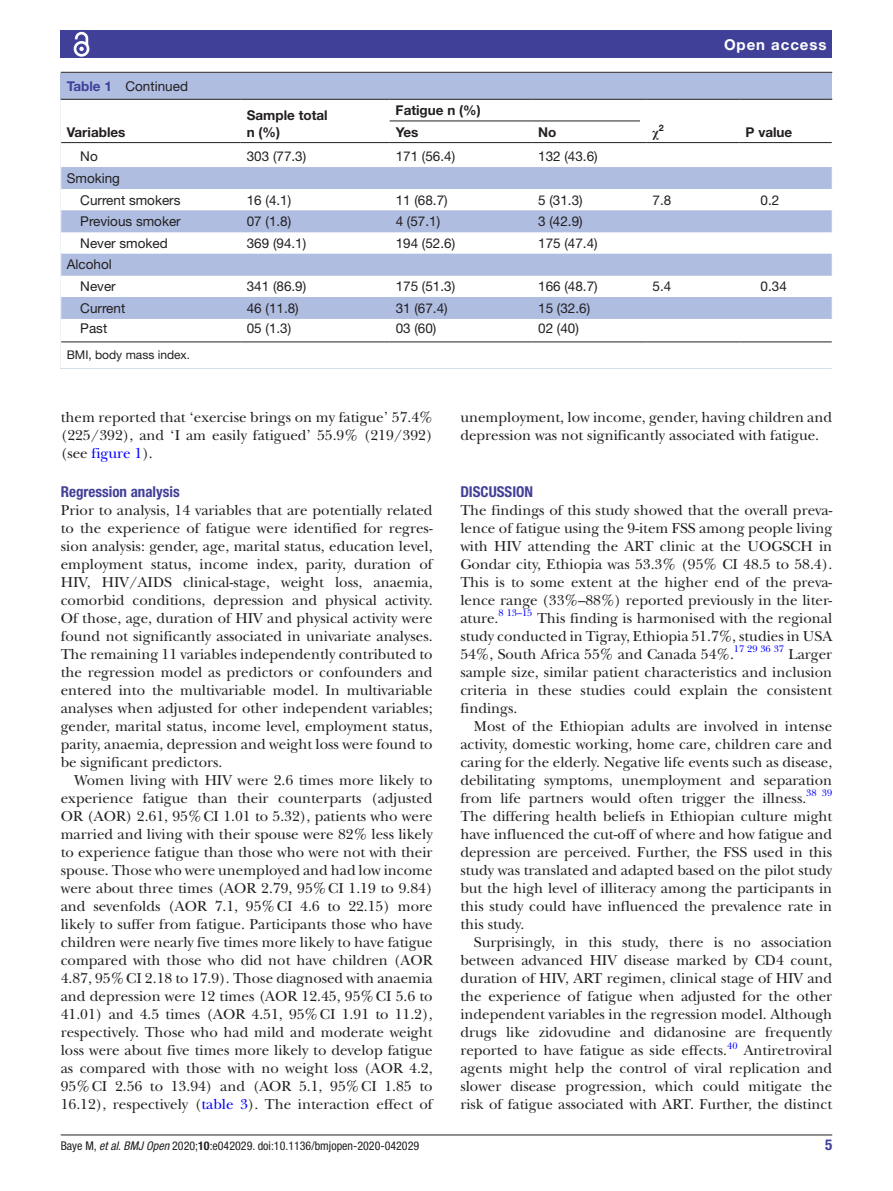
<style>
.page{position:relative;width:893px;height:1191px;background:#fff}
.page>*{position:absolute;margin:0;border:0;box-sizing:border-box;transform-origin:0 0}
.t1{font:15px/18px "New Baskerville";color:#231f20;text-align:justify}
.t2{font:700 condensed 15px "Helvetica Neue LT Std";color:#414099}
.t3{font:700 15px "Helvetica Neue LT Std";letter-spacing:.065em;color:#fff}
.t4{font:13.5px/21.6px "Helvetica Neue LT Std";color:#231f20}
.t5{font:700 13.5px/16.2px "Helvetica Neue LT Std";color:#231f20}
.t6{font:700 13.5px "Times New Roman";color:#231f20}
.t7{font:condensed 12px "Helvetica Neue LT Std";color:#231f20}
.t8{font:12px "Helvetica Neue LT Std";color:#231f20}
.t9{font:9.9px "New Baskerville";color:#00f}
.s1{font-weight:700;color:#414099}
.s2{color:#00f}
.s3{font-style:italic}
.s4{font-weight:700}
</style>
<div class="page">
<hr style="left:61px;top:1134px;width:771px;height:1px;background:#231f20">
<div style="left:61px;top:31px;width:771px;height:27px;background:#414099"></div>
<svg style="left:73px;top:31px;width:17px;height:26px"></svg>
<div style="left:61px;top:91px;width:771px;height:277px;background:#afbde1"></div>
<div style="left:61px;top:100px;width:771px;height:268px;background:#fff"></div>
<svg style="left:61px;top:167px;width:771px;height:152px"></svg>
<hr style="left:61px;top:142px;width:180px;height:1px;background:#231f20">
<hr style="left:241px;top:142px;width:149px;height:1px;background:#231f20">
<hr style="left:647px;top:142px;width:93px;height:1px;background:#231f20">
<hr style="left:740px;top:142px;width:92px;height:1px;background:#231f20">
<hr style="left:61px;top:99px;width:180px;height:1px;background:#231f20">
<hr style="left:241px;top:99px;width:149px;height:1px;background:#231f20">
<hr style="left:390px;top:99px;width:142px;height:1px;background:#231f20">
<hr style="left:532px;top:99px;width:115px;height:1px;background:#231f20">
<hr style="left:647px;top:99px;width:93px;height:1px;background:#231f20">
<hr style="left:740px;top:99px;width:92px;height:1px;background:#231f20">
<hr style="left:390px;top:121px;width:142px;height:1px;background:#231f20">
<hr style="left:390px;top:142px;width:142px;height:1px;background:#231f20">
<hr style="left:532px;top:121px;width:115px;height:1px;background:#231f20">
<hr style="left:532px;top:142px;width:115px;height:1px;background:#231f20">
<hr style="left:241px;top:341px;width:149px;height:1px;background:#231f20">
<hr style="left:390px;top:341px;width:142px;height:1px;background:#231f20">
<hr style="left:532px;top:341px;width:115px;height:1px;background:#231f20">
<hr style="left:647px;top:341px;width:93px;height:1px;background:#231f20">
<hr style="left:740px;top:341px;width:92px;height:1px;background:#231f20">
<hr style="left:61px;top:341px;width:180px;height:1px;background:#231f20">
<svg style="left:60px;top:100px;width:1px;height:268px"></svg>
<hr style="left:67px;top:359px;width:765px;height:1px;background:#fff">
<svg style="left:641px;top:119px;width:6px;height:4px"></svg>
<div style="left:61px;top:73px;width:771px;height:18px;background:#afbde1"></div>
<hr style="left:61px;top:72px;width:771px;height:1px;background:#231f20">
<p class="t4" style="left:67px;top:75px;width:123px"><span class="s1">Table 1</span> Continued</p>
<p class="t5" style="left:67px;top:123px;width:60px">Variables</p>
<p class="t3" style="left:724px;top:35px;width:104px">Open access</p>
<p class="t5" style="left:247px;top:107px;width:82px">Sample total n (%)</p>
<p class="t5" style="left:396px;top:102px;width:86px">Fatigue n (%)</p>
<p class="t6" style="left:653px;top:123px;width:13px">χ<sup>2</sup></p>
<p class="t5" style="left:396px;top:123px;width:24px">Yes</p>
<p class="t5" style="left:538px;top:123px;width:20px">No</p>
<p class="t5" style="left:746px;top:123px;width:48px">P value</p>
<p class="t4" style="left:80px;top:145px;width:19px">No</p>
<p class="t4" style="left:247px;top:145px;width:61px">303 (77.3)</p>
<p class="t4" style="left:396px;top:145px;width:61px">171 (56.4)</p>
<p class="t4" style="left:538px;top:145px;width:61px">132 (43.6)</p>
<p class="t4" style="left:80px;top:167px;width:102px;text-indent:-14px">Smoking<br>Current smokers</p>
<p class="t4" style="left:247px;top:189px;width:46px">16 (4.1)</p>
<p class="t4" style="left:396px;top:189px;width:54px">11 (68.7)</p>
<p class="t4" style="left:538px;top:189px;width:46px">5 (31.3)</p>
<p class="t4" style="left:653px;top:189px;width:20px">7.8</p>
<p class="t4" style="left:761px;top:189px;width:20px">0.2</p>
<p class="t4" style="left:80px;top:210px;width:102px">Previous smoker</p>
<p class="t4" style="left:247px;top:210px;width:46px">07 (1.8)</p>
<p class="t4" style="left:396px;top:210px;width:46px">4 (57.1)</p>
<p class="t4" style="left:538px;top:210px;width:46px">3 (42.9)</p>
<p class="t4" style="left:80px;top:232px;width:89px">Never smoked</p>
<p class="t4" style="left:247px;top:232px;width:61px">369 (94.1)</p>
<p class="t4" style="left:396px;top:232px;width:61px">194 (52.6)</p>
<p class="t4" style="left:538px;top:232px;width:61px">175 (47.4)</p>
<p class="t4" style="left:67px;top:254px;width:50px;text-align:right">Alcohol<br>Never</p>
<p class="t4" style="left:247px;top:275px;width:61px">341 (86.9)</p>
<p class="t4" style="left:396px;top:275px;width:61px">175 (51.3)</p>
<p class="t4" style="left:538px;top:275px;width:61px">166 (48.7)</p>
<p class="t4" style="left:653px;top:275px;width:20px">5.4</p>
<p class="t4" style="left:761px;top:275px;width:28px">0.34</p>
<p class="t4" style="left:80px;top:297px;width:47px">Current</p>
<p class="t4" style="left:247px;top:297px;width:54px">46 (11.8)</p>
<p class="t4" style="left:396px;top:297px;width:54px">31 (67.4)</p>
<p class="t4" style="left:538px;top:297px;width:54px">15 (32.6)</p>
<p class="t4" style="left:80px;top:317px;width:28px">Past</p>
<p class="t4" style="left:247px;top:317px;width:46px">05 (1.3)</p>
<p class="t4" style="left:396px;top:317px;width:42px">03 (60)</p>
<p class="t4" style="left:538px;top:317px;width:42px">02 (40)</p>
<p class="t8" style="left:67px;top:348px;width:125px">BMI, body mass index.</p>
<p class="t1" style="left:61px;top:408px;width:373px">them reported that ‘exercise brings on my fatigue’ 57.4% (225/392), and ‘I am easily fatigued’ 55.9% (219/392) (see <span class="s2">figure 1</span>).</p>
<p class="t2" style="left:61px;top:483px;width:121px">Regression analysis</p>
<p class="t1" style="left:61px;top:501px;width:373px">Prior to analysis, 14 variables that are potentially related to the experience of fatigue were identified for regres&shy;sion analysis: gender, age, marital status, education level, employment status, income index, parity, duration of HIV, HIV/AIDS clinical-stage, weight loss, anaemia, comorbid conditions, depression and physical activity.<br>Of those, age, duration of HIV and physical activity were found not significantly associated in univariate analyses.<br>The remaining 11 variables independently contributed to the regression model as predictors or confounders and entered into the multivariable model. In multivariable analyses when adjusted for other independent variables; gender, marital status, income level, employment status, parity, anaemia, depression and weight loss were found to be significant predictors.</p>
<p class="t1" style="left:61px;top:771px;width:373px;text-indent:14px">Women living with HIV were 2.6 times more likely to experience fatigue than their counterparts (adjusted OR (AOR) 2.61, 95%CI 1.01 to 5.32), patients who were married and living with their spouse were 82% less likely to experience fatigue than those who were not with their spouse. Those who were unemployed and had low income were about three times (AOR 2.79, 95%CI 1.19 to 9.84) and sevenfolds (AOR 7.1, 95%CI 4.6 to 22.15) more likely to suffer from fatigue. Participants those who have children were nearly five times more likely to have fatigue compared with those who did not have children (AOR 4.87, 95%CI 2.18 to 17.9). Those diagnosed with anaemia and depression were 12 times (AOR 12.45, 95%CI 5.6 to 41.01) and 4.5 times (AOR 4.51, 95%CI 1.91 to 11.2), respectively. Those who had mild and moderate weight loss were about five times more likely to develop fatigue as compared with those with no weight loss (AOR 4.2, 95%CI 2.56 to 13.94) and (AOR 5.1, 95%CI 1.85 to 16.12), respectively (<span class="s2">table 3</span>). The interaction effect of</p>
<p class="t1" style="left:460px;top:408px;width:373px">unemployment, low income, gender, having children and depression was not significantly associated with fatigue.</p>
<p class="t2" style="left:460px;top:483px;width:74px">DISCUSSION</p>
<p class="t1" style="left:460px;top:501px;width:373px">The findings of this study showed that the overall preva&shy;lence of fatigue using the 9-item FSS among people living with HIV attending the ART clinic at the UOGSCH in Gondar city, Ethiopia was 53.3% (95% CI 48.5 to 58.4).<br>This is to some extent at the higher end of the preva&shy;lence range (33%–88%) reported previously in the liter&shy;ature.</p>
<p class="t9" style="left:498px;top:607px;width:35px">8 13–15</p>
<p class="t1" style="left:460px;top:609px;width:373px;text-indent:77px">This finding is harmonised with the regional study conducted in Tigray, Ethiopia 51.7%, studies in USA 54%, South Africa 55% and Canada 54%.</p>
<p class="t9" style="left:734px;top:643px;width:52px">17 29 36 37</p>
<p class="t1" style="left:460px;top:645px;width:373px;text-indent:328px">Larger sample size, similar patient characteristics and inclusion criteria in these studies could explain the consistent findings.</p>
<p class="t1" style="left:460px;top:717px;width:373px;text-indent:14px">Most of the Ethiopian adults are involved in intense activity, domestic working, home care, children care and caring for the elderly. Negative life events such as disease, debilitating symptoms, unemployment and separation from life partners would often trigger the illness.</p>
<p class="t9" style="left:806px;top:787px;width:27px">38 39</p>
<p class="t1" style="left:460px;top:807px;width:373px">The differing health beliefs in Ethiopian culture might have influenced the cut-off of where and how fatigue and depression are perceived. Further, the FSS used in this study was translated and adapted based on the pilot study but the high level of illiteracy among the participants in this study could have influenced the prevalence rate in this study.</p>
<p class="t1" style="left:460px;top:933px;width:373px;text-indent:14px">Surprisingly, in this study, there is no association between advanced HIV disease marked by CD4 count, duration of HIV, ART regimen, clinical stage of HIV and the experience of fatigue when adjusted for the other independent variables in the regression model. Although drugs like zidovudine and didanosine are frequently reported to have fatigue as side effects.<sup>40</sup> Antiretroviral agents might help the control of viral replication and slower disease progression, which could mitigate the risk of fatigue associated with ART. Further, the distinct</p>
<p class="t7" style="left:61px;top:1138px;width:360px">Baye M, <span class="s3">et al</span>. <span class="s3">BMJ Open</span> 2020;<span class="s4">10</span>:e042029. doi:10.1136/bmjopen-2020-042029</p>
<p class="t2" style="left:825px;top:1135px;width:9px">5</p>
</div>
